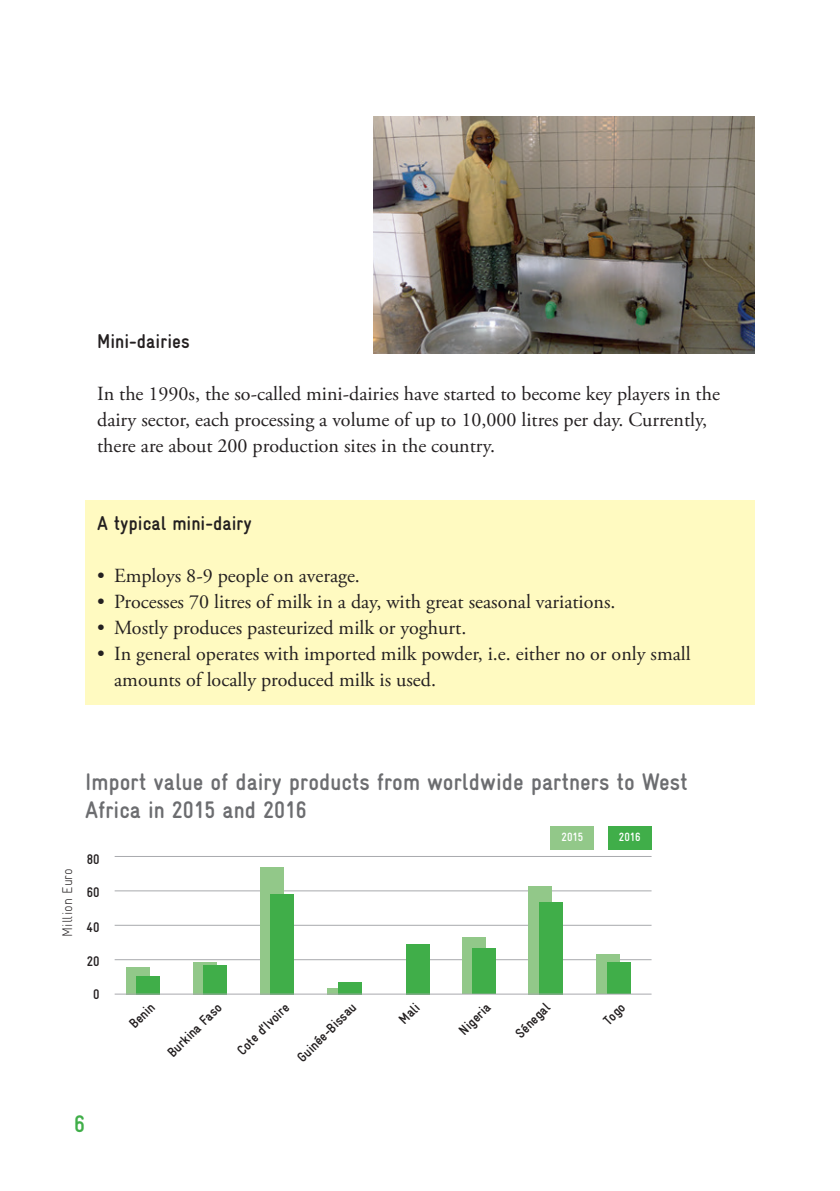
<style>
.page{position:relative;width:840px;height:1191px;background:#fff}
.page>*{position:absolute;margin:0;border:0;box-sizing:border-box;transform-origin:0 0}
.t1{font:700 condensed 24px/28px "Gravur";color:#6c6d70}
.t2{font:700 condensed 24px "Gravur";color:#40ae49}
.t3{font:20px/26px "Adobe Garamond Pro";color:#231f20}
.t4{font:700 condensed 20px "Gravur";color:#231f20}
.t5{font:700 condensed 14px "Gravur";color:#231f20}
.t6{font:300 condensed 14px "Gravur";color:#231f20}
.t7{font:700 condensed 12px "Gravur";color:#fff}
</style>
<div class="page">
<hr style="left:115px;top:890px;width:536px;height:1px;background:#a8a9ad">
<hr style="left:115px;top:959px;width:536px;height:1px;background:#a8a9ad">
<hr style="left:115px;top:924px;width:536px;height:1px;background:#a8a9ad">
<div style="left:126px;top:967px;width:23px;height:27px;background:#92c889"></div>
<div style="left:596px;top:954px;width:23px;height:40px;background:#92c889"></div>
<div style="left:528px;top:885px;width:23px;height:109px;background:#92c889"></div>
<div style="left:462px;top:936px;width:23px;height:57px;background:#92c889"></div>
<div style="left:327px;top:988px;width:24px;height:6px;background:#92c889"></div>
<div style="left:260px;top:867px;width:23px;height:127px;background:#92c889"></div>
<div style="left:193px;top:962px;width:23px;height:32px;background:#92c889"></div>
<div style="left:85px;top:500px;width:669px;height:204px;background:#fffac1"></div>
<img style="left:373px;top:116px;width:381px;height:238px">
<hr style="left:115px;top:856px;width:536px;height:1px;background:#a8a9ad">
<div style="left:137px;top:975px;width:23px;height:19px;background:#40ae49"></div>
<div style="left:607px;top:962px;width:23px;height:32px;background:#40ae49"></div>
<div style="left:539px;top:901px;width:23px;height:93px;background:#40ae49"></div>
<div style="left:472px;top:948px;width:24px;height:45px;background:#40ae49"></div>
<div style="left:406px;top:944px;width:23px;height:50px;background:#40ae49"></div>
<div style="left:338px;top:981px;width:23px;height:13px;background:#40ae49"></div>
<div style="left:270px;top:894px;width:24px;height:100px;background:#40ae49"></div>
<div style="left:203px;top:965px;width:24px;height:29px;background:#40ae49"></div>
<hr style="left:115px;top:993px;width:536px;height:1px;background:#a8a9ad">
<div style="left:550px;top:826px;width:44px;height:23px;background:#92c889"></div>
<div style="left:607px;top:826px;width:44px;height:23px;background:#40ae49"></div>
<p class="t4" style="left:97px;top:329px;width:94px">Mini-dairies</p>
<p class="t3" style="left:97px;top:381px;width:624px">In the 1990s, the so-called mini-dairies have started to become key players in the dairy sector, each processing a volume of up to 10,000 litres per day. Currently, there are about 200 production sites in the country.</p>
<p class="t4" style="left:97px;top:511px;width:156px">A typical mini-dairy</p>
<p class="t3" style="left:97px;top:563px;width:264px">• Employs 8-9 people on average.</p>
<p class="t3" style="left:97px;top:589px;width:519px">• Processes 70 litres of milk in a day, with great seasonal variations.</p>
<p class="t3" style="left:97px;top:615px;width:370px">• Mostly produces pasteurized milk or yoghurt.</p>
<p class="t3" style="left:114px;top:641px;width:577px;text-indent:-17px">• In general operates with imported milk powder, i.e. either no or only small amounts of locally produced milk is used.</p>
<p class="t1" style="left:85px;top:767px;width:604px">Import value of dairy products from worldwide partners to West<br>Africa in 2015 and 2016</p>
<p class="t6" style="left:60px;top:936px;width:70px;rotate:-90deg">Million Euro</p>
<p class="t5" style="left:87px;top:851px;width:14px">80</p>
<p class="t5" style="left:87px;top:884px;width:14px">60</p>
<p class="t5" style="left:87px;top:919px;width:14px">40</p>
<p class="t5" style="left:87px;top:953px;width:14px">20</p>
<p class="t5" style="left:93px;top:986px;width:8px">0</p>
<p class="t2" style="left:74px;top:1110px;width:13px">6</p>
<p class="t7" style="left:561px;top:830px;width:23px">2015</p>
<p class="t7" style="left:618px;top:830px;width:23px">2016</p>
<p class="t5" style="left:126px;top:1020px;width:31px;rotate:-45deg">Benin</p>
<p class="t5" style="left:455px;top:1026px;width:40px;rotate:-45deg">Nigeria</p>
<p class="t5" style="left:512px;top:1029px;width:44px;rotate:-45deg">Sénegal</p>
<p class="t5" style="left:395px;top:1016px;width:25px;rotate:-45deg">Mali</p>
<p class="t5" style="left:164px;top:1049px;width:72px;rotate:-45deg">Burkina Faso</p>
<p class="t5" style="left:234px;top:1047px;width:69px;rotate:-45deg">Cote d‘Ivoire</p>
<p class="t5" style="left:600px;top:1016px;width:26px;rotate:-45deg">Togo</p>
<p class="t5" style="left:294px;top:1053px;width:78px;rotate:-45deg">Guinée-Bissau</p>
</div>
